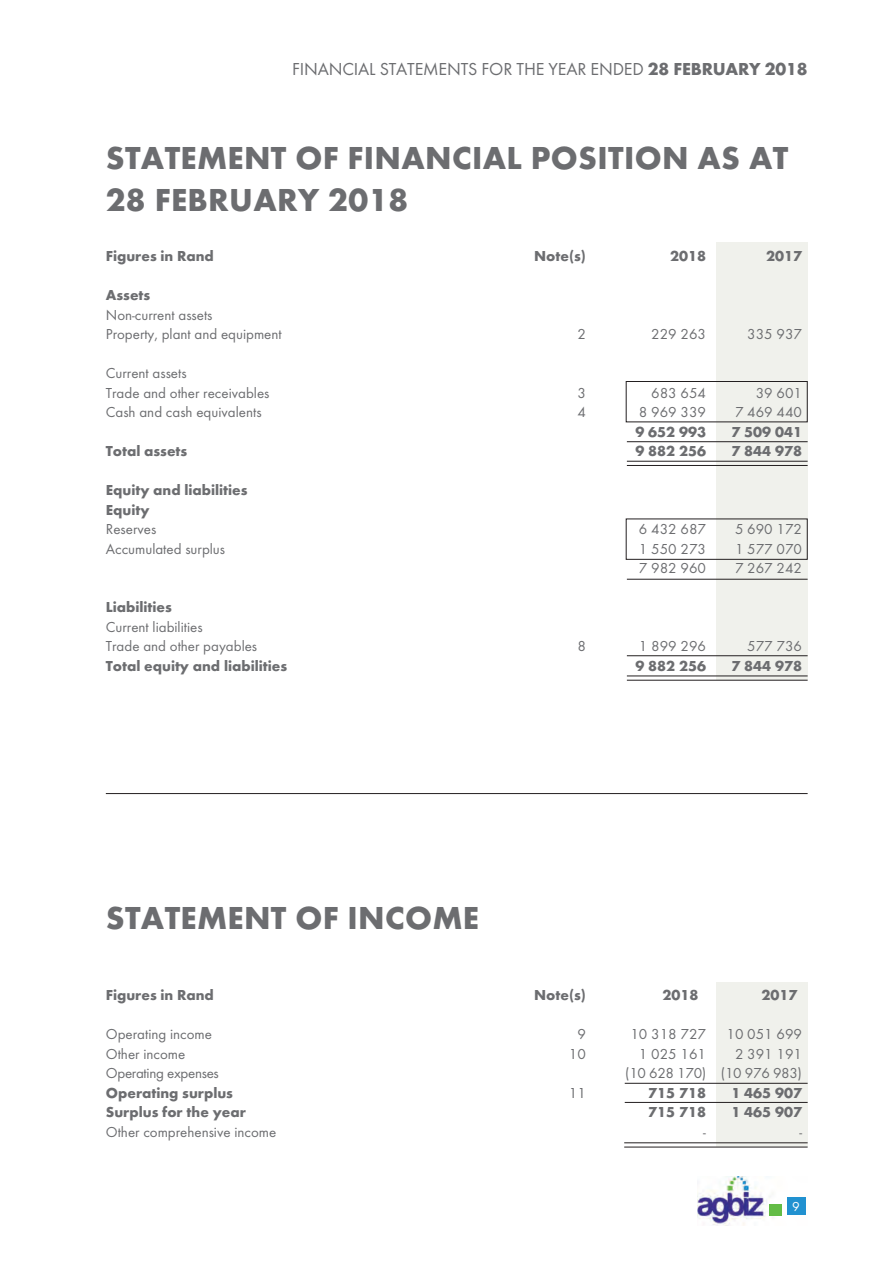
<style>
.page{position:relative;width:893px;height:1263px;background:#fff}
.page>*{position:absolute;margin:0;border:0;box-sizing:border-box;transform-origin:0 0}
.t1{font:700 33px/42px "Futura T";letter-spacing:.01em;color:#6c6d70}
.t2{font:18px "Futura T";letter-spacing:-.01em;color:#6c6d70}
.t3{font:15px/19.5px "Futura T";color:#6c6d70}
.t4{font:700 15px/19.5px "Futura T";color:#6c6d70}
.t5{font:15px "Futura T";letter-spacing:-.02em;color:#6c6d70}
.t6{font:13.5px "Futura T";color:#fff}
.s1{font-weight:700}
</style>
<div class="page">
<img style="left:697px;top:1176px;width:109px;height:49px">
<div style="left:787px;top:1198px;width:18px;height:17px;background:#2191d0"></div>
<div style="left:769px;top:1204px;width:12px;height:11px;background:#63bc46"></div>
<div style="left:716px;top:242px;width:91px;height:438px;background:#f0f1ec"></div>
<div style="left:626px;top:381px;width:181px;height:41px;border:1px solid #231f20"></div>
<div style="left:626px;top:519px;width:181px;height:41px;border:1px solid #231f20"></div>
<hr style="left:627px;top:441px;width:180px;height:1px;background:#231f20">
<hr style="left:627px;top:461px;width:180px;height:1px;background:#231f20">
<hr style="left:627px;top:465px;width:180px;height:1px;background:#231f20">
<hr style="left:627px;top:676px;width:180px;height:1px;background:#231f20">
<hr style="left:627px;top:680px;width:180px;height:1px;background:#231f20">
<hr style="left:627px;top:579px;width:180px;height:1px;background:#231f20">
<hr style="left:627px;top:655px;width:180px;height:1px;background:#231f20">
<div style="left:716px;top:982px;width:92px;height:165px;background:#f0f1ec"></div>
<hr style="left:624px;top:1142px;width:183px;height:1px;background:#231f20">
<hr style="left:624px;top:1147px;width:183px;height:1px;background:#231f20">
<hr style="left:625px;top:1083px;width:182px;height:1px;background:#231f20">
<hr style="left:625px;top:1102px;width:182px;height:1px;background:#231f20">
<hr style="left:106px;top:793px;width:701px;height:1px;background:#231f20">
<p class="t2" style="left:292px;top:58px;width:517px">FINANCIAL STATEMENTS FOR THE YEAR ENDED <span class="s1">28 FEBRUARY 2018</span></p>
<h1 class="t1" style="left:106px;top:137px;width:684px">STATEMENT OF FINANCIAL POSITION AS AT<br>28 FEBRUARY 2018</h1>
<p class="t4" style="left:106px;top:247px;width:110px">Figures in Rand</p>
<p class="t4" style="left:534px;top:247px;width:53px">Note(s)</p>
<p class="t4" style="left:670px;top:247px;width:37px">2018</p>
<p class="t4" style="left:766px;top:247px;width:37px">2017</p>
<p class="t4" style="left:106px;top:286px;width:46px">Assets</p>
<p class="t3" style="left:106px;top:305px;width:177px">Non‑current assets<br>Property, plant and equipment</p>
<p class="t3" style="left:577px;top:325px;width:10px">2</p>
<p class="t3" style="left:651px;top:325px;width:56px">229 263</p>
<p class="t3" style="left:747px;top:325px;width:56px">335 937</p>
<p class="t3" style="left:106px;top:364px;width:165px">Current assets<br>Trade and other receivables</p>
<p class="t3" style="left:577px;top:383px;width:10px">3</p>
<p class="t3" style="left:651px;top:383px;width:56px">683 654</p>
<p class="t3" style="left:756px;top:383px;width:48px">39 601</p>
<p class="t3" style="left:106px;top:403px;width:157px">Cash and cash equivalents</p>
<p class="t3" style="left:577px;top:403px;width:10px">4</p>
<p class="t3" style="left:639px;top:403px;width:69px">8 969 339</p>
<p class="t3" style="left:735px;top:403px;width:69px">7 469 440</p>
<p class="t4" style="left:635px;top:422px;width:72px">9 652 993</p>
<p class="t4" style="left:731px;top:422px;width:72px">7 509 041</p>
<p class="t4" style="left:106px;top:442px;width:83px">Total assets</p>
<p class="t4" style="left:635px;top:442px;width:72px">9 882 256</p>
<p class="t4" style="left:731px;top:442px;width:72px">7 844 978</p>
<p class="t4" style="left:106px;top:481px;width:143px">Equity and liabilities<br>Equity</p>
<p class="t3" style="left:106px;top:520px;width:52px">Reserves</p>
<p class="t3" style="left:639px;top:520px;width:69px">6 432 687</p>
<p class="t3" style="left:735px;top:520px;width:69px">5 690 172</p>
<p class="t3" style="left:106px;top:539px;width:121px">Accumulated surplus</p>
<p class="t3" style="left:639px;top:539px;width:69px">1 550 273</p>
<p class="t3" style="left:735px;top:539px;width:69px">1 577 070</p>
<p class="t3" style="left:639px;top:559px;width:69px">7 982 960</p>
<p class="t3" style="left:735px;top:559px;width:69px">7 267 242</p>
<p class="t4" style="left:106px;top:598px;width:68px">Liabilities</p>
<p class="t3" style="left:106px;top:617px;width:153px">Current liabilities<br>Trade and other payables</p>
<p class="t3" style="left:577px;top:637px;width:10px">8</p>
<p class="t3" style="left:639px;top:637px;width:69px">1 899 296</p>
<p class="t3" style="left:747px;top:637px;width:56px">577 736</p>
<p class="t4" style="left:106px;top:656px;width:183px">Total equity and liabilities</p>
<p class="t4" style="left:635px;top:656px;width:72px">9 882 256</p>
<p class="t4" style="left:731px;top:656px;width:72px">7 844 978</p>
<h1 class="t1" style="left:106px;top:897px;width:375px">STATEMENT OF INCOME</h1>
<p class="t4" style="left:106px;top:985px;width:110px">Figures in Rand</p>
<p class="t4" style="left:534px;top:985px;width:53px">Note(s)</p>
<p class="t4" style="left:662px;top:985px;width:37px">2018</p>
<p class="t4" style="left:761px;top:985px;width:37px">2017</p>
<p class="t3" style="left:106px;top:1024px;width:108px">Operating income</p>
<p class="t3" style="left:577px;top:1024px;width:10px">9</p>
<p class="t3" style="left:630px;top:1024px;width:77px">10 318 727</p>
<p class="t3" style="left:726px;top:1024px;width:77px">10 051 699</p>
<p class="t3" style="left:106px;top:1044px;width:81px">Other income</p>
<p class="t3" style="left:569px;top:1044px;width:19px">10</p>
<p class="t3" style="left:639px;top:1044px;width:69px">1 025 161</p>
<p class="t3" style="left:735px;top:1044px;width:69px">2 391 191</p>
<p class="t5" style="left:106px;top:1064px;width:115px">Operating expenses</p>
<p class="t5" style="left:625px;top:1064px;width:178px">(10 628 170) (10 976 983)</p>
<p class="t4" style="left:106px;top:1083px;width:129px">Operating surplus</p>
<p class="t3" style="left:569px;top:1083px;width:19px">11</p>
<p class="t4" style="left:648px;top:1083px;width:59px">715 718</p>
<p class="t4" style="left:731px;top:1083px;width:72px">1 465 907</p>
<p class="t4" style="left:106px;top:1102px;width:141px">Surplus for the year</p>
<p class="t4" style="left:648px;top:1102px;width:59px">715 718</p>
<p class="t4" style="left:731px;top:1102px;width:72px">1 465 907</p>
<p class="t3" style="left:106px;top:1122px;width:172px">Other comprehensive income</p>
<p class="t3" style="left:703px;top:1122px;width:4px">-</p>
<p class="t3" style="left:799px;top:1122px;width:4px">-</p>
<p class="t6" style="left:792px;top:1199px;width:9px">9</p>
</div>
